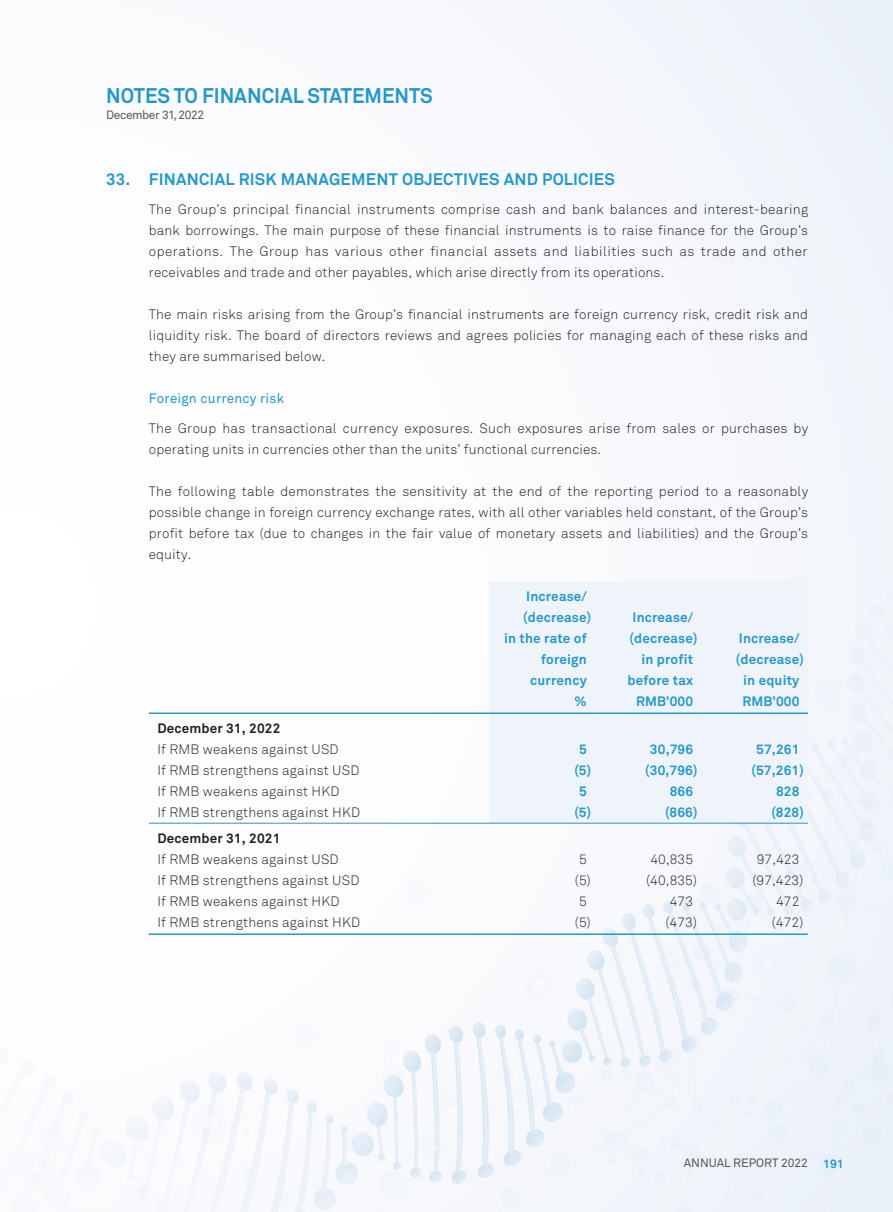
<style>
.page{position:relative;width:893px;height:1212px;background:#fff}
.page>*{position:absolute;margin:0;border:0;box-sizing:border-box;transform-origin:0 0}
.t1{font:700 21px "Akkurat Pro";color:#2498cb;scale:.95 1}
.t2{font:700 16.5px "Akkurat Pro";letter-spacing:.01em;color:#2498cb}
.t3{font:13.5px/21px "Akkurat Light Pro";letter-spacing:.01em;color:#231f20;text-align:justify}
.t4{font:700 13.5px/21px "Akkurat Pro";letter-spacing:.01em;color:#2498cb;text-align:center}
.t5{font:700 13.5px "Akkurat Pro";letter-spacing:.01em;color:#231f20}
.t6{font:13.5px "Akkurat Pro";letter-spacing:.015em;color:#2498cb}
.t7{font:12px "Akkurat Pro";letter-spacing:-.015em;color:#57585a}
.t8{font:12px "Akkurat Pro";letter-spacing:-.035em;color:#57585a}
.t9{font:700 12px "Akkurat Pro";color:#2498cb}
</style>
<div class="page">
<img style="left:32px;top:0;width:861px;height:1212px">
<div style="left:489px;top:582px;width:319px;height:241px;background:#eff4fa"></div>
<hr style="left:149px;top:712px;width:340px;height:2px;background:#2498cb">
<hr style="left:489px;top:712px;width:106px;height:2px;background:#2498cb">
<hr style="left:595px;top:712px;width:107px;height:2px;background:#2498cb">
<hr style="left:702px;top:712px;width:106px;height:2px;background:#2498cb">
<hr style="left:149px;top:823px;width:340px;height:1px;background:#2498cb">
<hr style="left:489px;top:823px;width:106px;height:1px;background:#2498cb">
<hr style="left:595px;top:823px;width:107px;height:1px;background:#2498cb">
<hr style="left:702px;top:823px;width:106px;height:1px;background:#2498cb">
<hr style="left:149px;top:933px;width:340px;height:2px;background:#2498cb">
<hr style="left:489px;top:933px;width:106px;height:2px;background:#2498cb">
<hr style="left:595px;top:933px;width:107px;height:2px;background:#2498cb">
<hr style="left:702px;top:933px;width:106px;height:2px;background:#2498cb">
<h1 class="t1" style="left:106px;top:83px;width:345px">NOTES TO FINANCIAL STATEMENTS</h1>
<p class="t8" style="left:106px;top:108px;width:100px">December 31, 2022</p>
<p class="t2" style="left:106px;top:169px;width:510px">33. FINANCIAL RISK MANAGEMENT OBJECTIVES AND POLICIES</p>
<p class="t3" style="left:149px;top:199px;width:661px">The Group’s principal financial instruments comprise cash and bank balances and interest-bearing bank borrowings. The main purpose of these financial instruments is to raise finance for the Group’s operations. The Group has various other financial assets and liabilities such as trade and other receivables and trade and other payables, which arise directly from its operations.</p>
<p class="t3" style="left:149px;top:304px;width:661px">The main risks arising from the Group’s financial instruments are foreign currency risk, credit risk and liquidity risk. The board of directors reviews and agrees policies for managing each of these risks and they are summarised below.</p>
<p class="t6" style="left:149px;top:391px;width:137px">Foreign currency risk</p>
<p class="t3" style="left:149px;top:418px;width:661px">The Group has transactional currency exposures. Such exposures arise from sales or purchases by operating units in currencies other than the units’ functional currencies.</p>
<p class="t3" style="left:149px;top:481px;width:661px">The following table demonstrates the sensitivity at the end of the reporting period to a reasonably possible change in foreign currency exchange rates, with all other variables held constant, of the Group’s profit before tax (due to changes in the fair value of monetary assets and liabilities) and the Group’s equity.</p>
<p class="t4" style="left:526px;top:586px;width:62px">Increase/</p>
<p class="t4" style="left:523px;top:607px;width:69px">(decrease)</p>
<p class="t4" style="left:504px;top:628px;width:84px">in the rate of</p>
<p class="t4" style="left:541px;top:649px;width:47px">foreign</p>
<p class="t4" style="left:530px;top:670px;width:58px">currency</p>
<p class="t4" style="left:632px;top:607px;width:62px">Increase/</p>
<p class="t4" style="left:630px;top:628px;width:69px">(decrease)</p>
<p class="t4" style="left:641px;top:649px;width:53px">in profit</p>
<p class="t4" style="left:627px;top:670px;width:67px">before tax</p>
<p class="t4" style="left:736px;top:628px;width:69px">Increase/ (decrease) in equity</p>
<p class="t4" style="left:575px;top:691px;width:14px">%</p>
<p class="t4" style="left:636px;top:691px;width:59px">RMB’000</p>
<p class="t4" style="left:742px;top:691px;width:59px">RMB’000</p>
<p class="t5" style="left:157px;top:720px;width:125px">December 31, 2022</p>
<p class="t3" style="left:157px;top:739px;width:183px">If RMB weakens against USD</p>
<p class="t4" style="left:579px;top:739px;width:9px">5</p>
<p class="t4" style="left:650px;top:739px;width:45px">30,796</p>
<p class="t4" style="left:756px;top:739px;width:45px">57,261</p>
<p class="t3" style="left:157px;top:760px;width:204px">If RMB strengthens against USD</p>
<p class="t4" style="left:574px;top:760px;width:18px">(5)</p>
<p class="t4" style="left:645px;top:760px;width:54px">(30,796)</p>
<p class="t4" style="left:751px;top:760px;width:54px">(57,261)</p>
<p class="t3" style="left:157px;top:781px;width:184px">If RMB weakens against HKD</p>
<p class="t4" style="left:579px;top:781px;width:9px">5</p>
<p class="t4" style="left:670px;top:781px;width:25px">866</p>
<p class="t4" style="left:776px;top:781px;width:25px">828</p>
<p class="t3" style="left:157px;top:802px;width:204px">If RMB strengthens against HKD</p>
<p class="t4" style="left:574px;top:802px;width:18px">(5)</p>
<p class="t4" style="left:665px;top:802px;width:34px">(866)</p>
<p class="t4" style="left:771px;top:802px;width:34px">(828)</p>
<p class="t5" style="left:157px;top:830px;width:125px">December 31, 2021</p>
<p class="t3" style="left:157px;top:849px;width:183px">If RMB weakens against USD</p>
<p class="t3" style="left:579px;top:849px;width:9px">5</p>
<p class="t3" style="left:650px;top:849px;width:44px">40,835</p>
<p class="t3" style="left:757px;top:849px;width:44px">97,423</p>
<p class="t3" style="left:157px;top:870px;width:204px">If RMB strengthens against USD</p>
<p class="t3" style="left:575px;top:870px;width:17px">(5)</p>
<p class="t3" style="left:646px;top:870px;width:52px">(40,835)</p>
<p class="t3" style="left:752px;top:870px;width:52px">(97,423)</p>
<p class="t3" style="left:157px;top:891px;width:184px">If RMB weakens against HKD</p>
<p class="t3" style="left:579px;top:891px;width:9px">5</p>
<p class="t3" style="left:670px;top:891px;width:25px">473</p>
<p class="t3" style="left:776px;top:891px;width:25px">472</p>
<p class="t3" style="left:157px;top:912px;width:204px">If RMB strengthens against HKD</p>
<p class="t3" style="left:575px;top:912px;width:17px">(5)</p>
<p class="t3" style="left:666px;top:912px;width:33px">(473)</p>
<p class="t3" style="left:772px;top:912px;width:33px">(472)</p>
<p class="t7" style="left:684px;top:1156px;width:126px">ANNUAL REPORT 2022</p>
<p class="t9" style="left:823px;top:1156px;width:22px">191</p>
</div>
